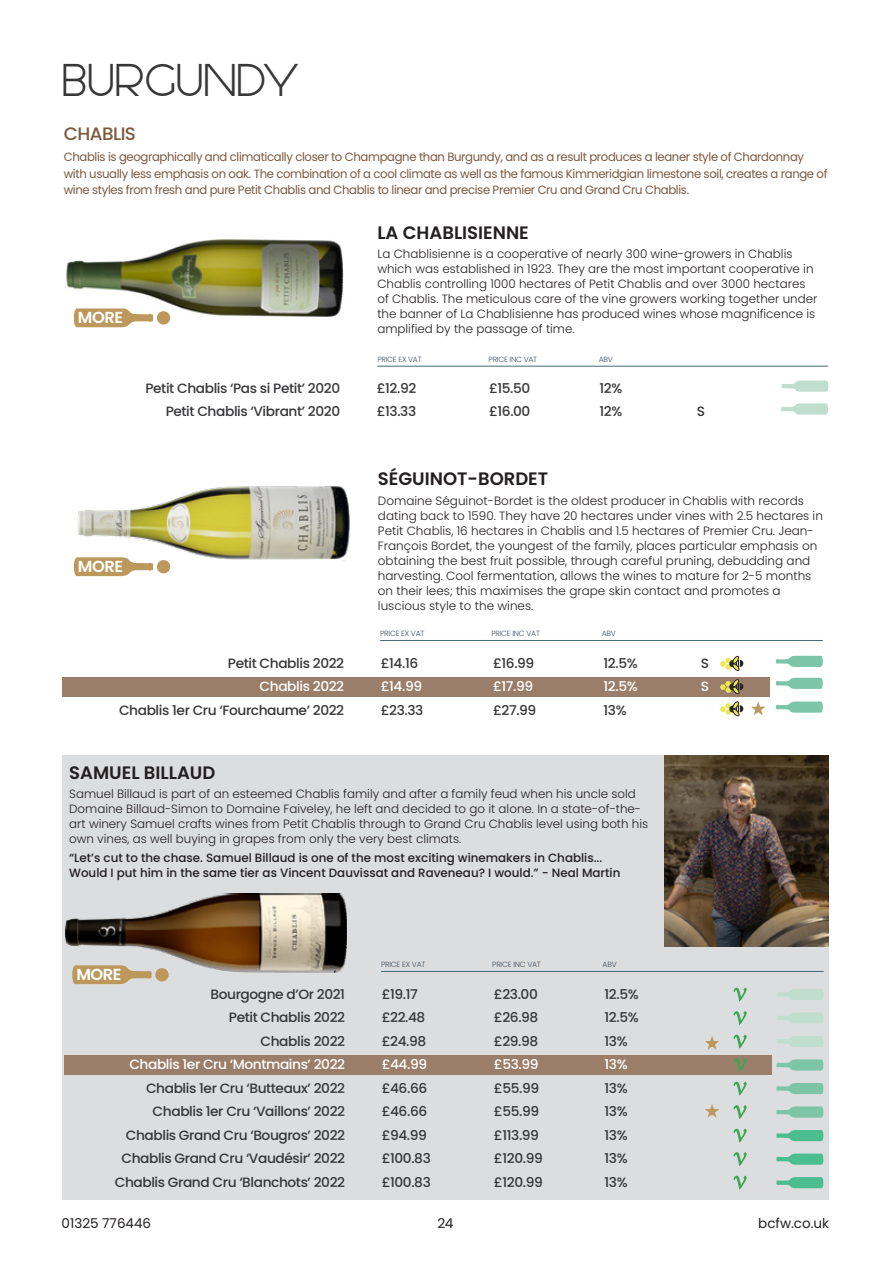
<style>
.page{position:relative;width:893px;height:1263px;background:#fff}
.page>*{position:absolute;margin:0;border:0;box-sizing:border-box;transform-origin:0 0}
.t1{font:700 42.75px "Aspergit";letter-spacing:-.02em;color:#373739}
.t2{font:600 18px "Poppins";color:#231f20}
.t3{font:500 18px "Poppins";letter-spacing:-.03em;color:#7a5940}
.t4{font:600 15.9px "Poppins";letter-spacing:-.03em;color:#fff}
.t5{font:500 13.5px "Poppins";letter-spacing:-.03em;color:#373739}
.t6{font:500 13.5px "Poppins";letter-spacing:-.03em;color:#fff}
.t7{font:13.5px "Poppins";color:#231f20}
.t8{font:300 12px/15px "Poppins";color:#231f20}
.t9{font:12px/16.5px "Poppins";letter-spacing:-.03em;color:#7a5940}
.t10{font:500 12px/15px "Poppins";color:#231f20}
.t11{font:300 7.5px "Poppins";letter-spacing:-.03em;color:#414f5f}
</style>
<div class="page">
<svg style="left:781px;top:380px;width:47px;height:12px"></svg>
<img style="left:66px;top:239px;width:278px;height:78px">
<svg style="left:781px;top:403px;width:47px;height:12px"></svg>
<hr style="left:377px;top:366px;width:451px;height:1px;background:#476979">
<div style="left:62px;top:755px;width:767px;height:444px;background:#dcdddf"></div>
<img style="left:664px;top:756px;width:165px;height:190px">
<img style="left:66px;top:894px;width:280px;height:79px">
<hr style="left:381px;top:971px;width:443px;height:1px;background:#476979">
<img style="left:77px;top:486px;width:272px;height:74px">
<svg style="left:776px;top:655px;width:47px;height:12px"></svg>
<svg style="left:776px;top:701px;width:47px;height:12px"></svg>
<svg style="left:776px;top:677px;width:47px;height:12px"></svg>
<div style="left:62px;top:677px;width:708px;height:19px;background:#9a7e69"></div>
<svg style="left:751px;top:701px;width:14px;height:14px"></svg>
<hr style="left:380px;top:640px;width:443px;height:1px;background:#476979">
<svg style="left:776px;top:989px;width:47px;height:11px"></svg>
<svg style="left:776px;top:1036px;width:47px;height:11px"></svg>
<svg style="left:776px;top:1083px;width:47px;height:11px"></svg>
<svg style="left:776px;top:1130px;width:47px;height:11px"></svg>
<svg style="left:776px;top:1177px;width:47px;height:11px"></svg>
<svg style="left:776px;top:1012px;width:47px;height:11px"></svg>
<svg style="left:776px;top:1059px;width:47px;height:11px"></svg>
<svg style="left:776px;top:1106px;width:47px;height:12px"></svg>
<svg style="left:776px;top:1153px;width:47px;height:12px"></svg>
<svg style="left:720px;top:679px;width:23px;height:16px"></svg>
<svg style="left:720px;top:701px;width:23px;height:16px"></svg>
<svg style="left:720px;top:655px;width:23px;height:16px"></svg>
<svg style="left:733px;top:987px;width:14px;height:15px"></svg>
<svg style="left:733px;top:1011px;width:14px;height:14px"></svg>
<svg style="left:733px;top:1034px;width:14px;height:15px"></svg>
<svg style="left:733px;top:1081px;width:14px;height:15px"></svg>
<svg style="left:733px;top:1105px;width:14px;height:14px"></svg>
<svg style="left:733px;top:1128px;width:14px;height:15px"></svg>
<svg style="left:733px;top:1152px;width:14px;height:14px"></svg>
<svg style="left:733px;top:1175px;width:14px;height:15px"></svg>
<svg style="left:705px;top:1036px;width:14px;height:13px"></svg>
<div style="left:64px;top:1055px;width:708px;height:20px;background:#9a7e69"></div>
<svg style="left:733px;top:1058px;width:14px;height:14px"></svg>
<svg style="left:705px;top:1104px;width:14px;height:13px"></svg>
<svg style="left:74px;top:308px;width:79px;height:20px"></svg>
<div style="left:157px;top:311px;width:13px;height:14px;background:#bd985c;border-radius:50%"></div>
<svg style="left:74px;top:557px;width:79px;height:20px"></svg>
<div style="left:157px;top:560px;width:13px;height:13px;background:#bd985c;border-radius:50%"></div>
<svg style="left:72px;top:965px;width:79px;height:20px"></svg>
<div style="left:155px;top:968px;width:14px;height:13px;background:#bd985c;border-radius:50%"></div>
<p class="t1" style="left:62px;top:57px;width:240px">BURGUNDY</p>
<p class="t3" style="left:64px;top:123px;width:74px">CHABLIS</p>
<p class="t9" style="left:64px;top:149px;width:765px">Chablis is geographically and climatically closer to Champagne than Burgundy, and as a result produces a leaner style of Chardonnay with usually less emphasis on oak. The combination of a cool climate as well as the famous Kimmeridgian limestone soil, creates a range of wine styles from fresh and pure Petit Chablis and Chablis to linear and precise Premier Cru and Grand Cru Chablis.</p>
<p class="t4" style="left:78px;top:309px;width:47px">MORE</p>
<p class="t4" style="left:78px;top:557px;width:47px">MORE</p>
<p class="t2" style="left:377px;top:222px;width:153px">LA CHABLISIENNE</p>
<p class="t8" style="left:377px;top:247px;width:442px">La Chablisienne is a cooperative of nearly 300 wine-growers in Chablis which was established in 1923. They are the most important cooperative in Chablis controlling 1000 hectares of Petit Chablis and over 3000 hectares of Chablis. The meticulous care of the vine growers working together under the banner of La Chablisienne has produced wines whose magnificence is amplified by the passage of time.</p>
<p class="t11" style="left:377px;top:354px;width:46px">PRICE EX VAT</p>
<p class="t11" style="left:489px;top:354px;width:50px">PRICE INC VAT</p>
<p class="t11" style="left:599px;top:354px;width:16px">ABV</p>
<p class="t5" style="left:145px;top:380px;width:196px">Petit Chablis ‘Pas si Petit’ 2020</p>
<p class="t5" style="left:377px;top:380px;width:41px">£12.92</p>
<p class="t5" style="left:489px;top:380px;width:43px">£15.50</p>
<p class="t5" style="left:600px;top:380px;width:24px">12%</p>
<p class="t5" style="left:166px;top:404px;width:176px">Petit Chablis ‘Vibrant’ 2020</p>
<p class="t5" style="left:377px;top:404px;width:41px">£13.33</p>
<p class="t5" style="left:489px;top:404px;width:43px">£16.00</p>
<p class="t5" style="left:600px;top:404px;width:24px">12%</p>
<p class="t5" style="left:697px;top:404px;width:10px">S</p>
<p class="t2" style="left:378px;top:469px;width:172px">SÉGUINOT-BORDET</p>
<p class="t8" style="left:378px;top:493px;width:446px">Domaine Séguinot-Bordet is the oldest producer in Chablis with records dating back to 1590. They have 20 hectares under vines with 2.5 hectares in Petit Chablis, 16 hectares in Chablis and 1.5 hectares of Premier Cru. Jean-François Bordet, the youngest of the family, places particular emphasis on obtaining the best fruit possible, through careful pruning, debudding and harvesting. Cool fermentation, allows the wines to mature for 2-5 months on their lees; this maximises the grape skin contact and promotes a luscious style to the wines.</p>
<p class="t11" style="left:380px;top:629px;width:46px">PRICE EX VAT</p>
<p class="t11" style="left:491px;top:629px;width:50px">PRICE INC VAT</p>
<p class="t11" style="left:602px;top:629px;width:16px">ABV</p>
<p class="t5" style="left:228px;top:655px;width:118px">Petit Chablis 2022</p>
<p class="t5" style="left:381px;top:655px;width:39px">£14.16</p>
<p class="t5" style="left:493px;top:655px;width:43px">£16.99</p>
<p class="t5" style="left:604px;top:655px;width:36px">12.5%</p>
<p class="t5" style="left:701px;top:655px;width:10px">S</p>
<p class="t6" style="left:260px;top:679px;width:86px">Chablis 2022</p>
<p class="t6" style="left:381px;top:679px;width:43px">£14.99</p>
<p class="t6" style="left:493px;top:679px;width:42px">£17.99</p>
<p class="t6" style="left:604px;top:679px;width:36px">12.5%</p>
<p class="t6" style="left:701px;top:679px;width:10px">S</p>
<p class="t5" style="left:119px;top:702px;width:227px">Chablis 1er Cru ‘Fourchaume’ 2022</p>
<p class="t5" style="left:381px;top:702px;width:44px">£23.33</p>
<p class="t5" style="left:493px;top:702px;width:45px">£27.99</p>
<p class="t5" style="left:604px;top:702px;width:25px">13%</p>
<p class="t2" style="left:69px;top:762px;width:148px">SAMUEL BILLAUD</p>
<p class="t8" style="left:69px;top:786px;width:581px">Samuel Billaud is part of an esteemed Chablis family and after a family feud when his uncle sold Domaine Billaud-Simon to Domaine Faiveley, he left and decided to go it alone. In a state-of-the&shy;art winery Samuel crafts wines from Petit Chablis through to Grand Cru Chablis level using both his own vines, as well buying in grapes from only the very best climats.</p>
<p class="t10" style="left:69px;top:851px;width:553px">“Let’s cut to the chase. Samuel Billaud is one of the most exciting winemakers in Chablis...<br>Would I put him in the same tier as Vincent Dauvissat and Raveneau? I would.” - Neal Martin</p>
<p class="t4" style="left:76px;top:965px;width:47px">MORE</p>
<p class="t11" style="left:381px;top:960px;width:46px">PRICE EX VAT</p>
<p class="t11" style="left:492px;top:960px;width:50px">PRICE INC VAT</p>
<p class="t11" style="left:603px;top:960px;width:16px">ABV</p>
<p class="t5" style="left:211px;top:986px;width:136px">Bourgogne d’Or 2021</p>
<p class="t5" style="left:382px;top:986px;width:38px">£19.17</p>
<p class="t5" style="left:494px;top:986px;width:45px">£23.00</p>
<p class="t5" style="left:604px;top:986px;width:36px">12.5%</p>
<p class="t5" style="left:229px;top:1010px;width:118px">Petit Chablis 2022</p>
<p class="t5" style="left:382px;top:1010px;width:45px">£22.48</p>
<p class="t5" style="left:494px;top:1010px;width:46px">£26.98</p>
<p class="t5" style="left:604px;top:1010px;width:36px">12.5%</p>
<p class="t5" style="left:261px;top:1033px;width:86px">Chablis 2022</p>
<p class="t5" style="left:382px;top:1033px;width:46px">£24.98</p>
<p class="t5" style="left:494px;top:1033px;width:46px">£29.98</p>
<p class="t5" style="left:604px;top:1033px;width:25px">13%</p>
<p class="t6" style="left:129px;top:1057px;width:217px">Chablis 1er Cru ‘Montmains’ 2022</p>
<p class="t6" style="left:382px;top:1057px;width:47px">£44.99</p>
<p class="t6" style="left:494px;top:1057px;width:46px">£53.99</p>
<p class="t6" style="left:604px;top:1057px;width:25px">13%</p>
<p class="t5" style="left:146px;top:1080px;width:201px">Chablis 1er Cru ‘Butteaux’ 2022</p>
<p class="t5" style="left:382px;top:1080px;width:47px">£46.66</p>
<p class="t5" style="left:494px;top:1080px;width:47px">£55.99</p>
<p class="t5" style="left:604px;top:1080px;width:25px">13%</p>
<p class="t5" style="left:153px;top:1104px;width:194px">Chablis 1er Cru ‘Vaillons’ 2022</p>
<p class="t5" style="left:382px;top:1104px;width:47px">£46.66</p>
<p class="t5" style="left:494px;top:1104px;width:47px">£55.99</p>
<p class="t5" style="left:604px;top:1104px;width:25px">13%</p>
<p class="t5" style="left:126px;top:1127px;width:221px">Chablis Grand Cru ‘Bougros’ 2022</p>
<p class="t5" style="left:382px;top:1127px;width:47px">£94.99</p>
<p class="t5" style="left:494px;top:1127px;width:47px">£113.99</p>
<p class="t5" style="left:604px;top:1127px;width:25px">13%</p>
<p class="t5" style="left:121px;top:1151px;width:225px">Chablis Grand Cru ‘Vaudésir’ 2022</p>
<p class="t5" style="left:382px;top:1151px;width:51px">£100.83</p>
<p class="t5" style="left:494px;top:1151px;width:50px">£120.99</p>
<p class="t5" style="left:604px;top:1151px;width:25px">13%</p>
<p class="t5" style="left:115px;top:1174px;width:232px">Chablis Grand Cru ‘Blanchots’ 2022</p>
<p class="t5" style="left:382px;top:1174px;width:51px">£100.83</p>
<p class="t5" style="left:494px;top:1174px;width:50px">£120.99</p>
<p class="t5" style="left:604px;top:1174px;width:25px">13%</p>
<p class="t7" style="left:62px;top:1216px;width:91px">01325 776446</p>
<p class="t7" style="left:437px;top:1216px;width:18px">24</p>
<p class="t7" style="left:758px;top:1216px;width:72px">bcfw.co.uk</p>
</div>
